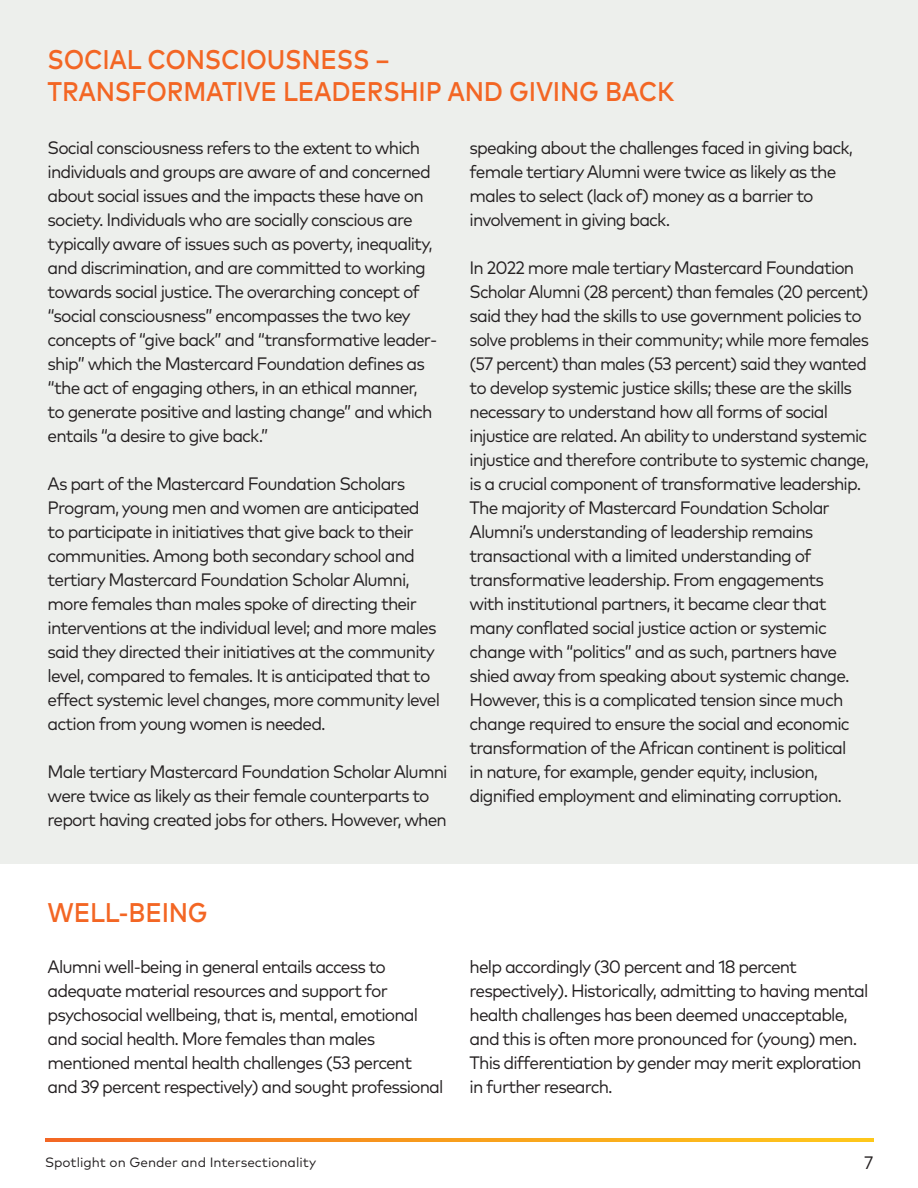
<style>
.page{position:relative;width:918px;height:1188px;background:#fff}
.page>*{position:absolute;margin:0;border:0;box-sizing:border-box;transform-origin:0 0}
.t1{font:500 27px/32.4px "Mark Pro";letter-spacing:-.01em;color:#f36624;scale:.9 1}
.t2{font:18px/24px "Mark Pro";letter-spacing:-.05em;color:#231f20;scale:.96 1}
.t3{font:18px "Mark Pro";letter-spacing:-.05em;color:#231f20;scale:.93 1}
.t4{font:13.5px "Mark Pro";color:#231f20}
</style>
<div class="page">
<div style="left:0;top:0;width:918px;height:863px;background:#edefec"></div>
<svg style="left:45px;top:1138px;width:828px;height:3px;background:#f89b1e"></svg>
<h1 class="t1" style="left:48px;top:41px;width:698px">SOCIAL CONSCIOUSNESS –<br>TRANSFORMATIVE LEADERSHIP AND GIVING BACK</h1>
<p class="t2" style="left:48px;top:134px;width:405px">Social consciousness refers to the extent to which individuals and groups are aware of and concerned about social issues and the impacts these have on society. Individuals who are socially conscious are typically aware of issues such as poverty, inequality, and discrimination, and are committed to working towards social justice. The overarching concept of “social consciousness” encompasses the two key concepts of “give back” and “transformative leader&shy;ship” which the Mastercard Foundation defines as “the act of engaging others, in an ethical manner, to generate positive and lasting change” and which entails “a desire to give back.”</p>
<p class="t2" style="left:48px;top:470px;width:410px">As part of the Mastercard Foundation Scholars Program, young men and women are anticipated to participate in initiatives that give back to their communities. Among both secondary school and tertiary Mastercard Foundation Scholar Alumni, more females than males spoke of directing their interventions at the individual level; and more males said they directed their initiatives at the community level, compared to females. It is anticipated that to effect systemic level changes, more community level action from young women is needed.</p>
<p class="t2" style="left:48px;top:758px;width:418px">Male tertiary Mastercard Foundation Scholar Alumni were twice as likely as their female counterparts to report having created jobs for others. However, when</p>
<p class="t2" style="left:470px;top:134px;width:401px">speaking about the challenges faced in giving back, female tertiary Alumni were twice as likely as the males to select (lack of) money as a barrier to involvement in giving back.</p>
<p class="t2" style="left:470px;top:254px;width:418px">In 2022 more male tertiary Mastercard Foundation Scholar Alumni (28 percent) than females (20 percent) said they had the skills to use government policies to solve problems in their community; while more females (57 percent) than males (53 percent) said they wanted to develop systemic justice skills; these are the skills necessary to understand how all forms of social injustice are related. An ability to understand systemic injustice and therefore contribute to systemic change, is a crucial component of transformative leadership.<br>The majority of Mastercard Foundation Scholar Alumni’s understanding of leadership remains transactional with a limited understanding of transformative leadership. From engagements<br>with institutional partners, it became clear that many conflated social justice action or systemic change with “politics” and as such, partners have shied away from speaking about systemic change.<br>However, this is a complicated tension since much change required to ensure the social and economic transformation of the African continent is political<br>in nature, for example, gender equity, inclusion, dignified employment and eliminating corruption.</p>
<h1 class="t1" style="left:48px;top:894px;width:179px">WELL-BEING</h1>
<p class="t2" style="left:48px;top:953px;width:414px">Alumni well-being in general entails access to adequate material resources and support for psychosocial wellbeing, that is, mental, emotional and social health. More females than males mentioned mental health challenges (53 percent and 39 percent respectively) and sought professional</p>
<p class="t2" style="left:470px;top:953px;width:417px">help accordingly (30 percent and 18 percent respectively). Historically, admitting to having mental health challenges has been deemed unacceptable, and this is often more pronounced for (young) men.<br>This differentiation by gender may merit exploration in further research.</p>
<p class="t4" style="left:45px;top:1153px;width:273px">Spotlight on Gender and Intersectionality</p>
<p class="t3" style="left:864px;top:1149px;width:11px">7</p>
</div>
